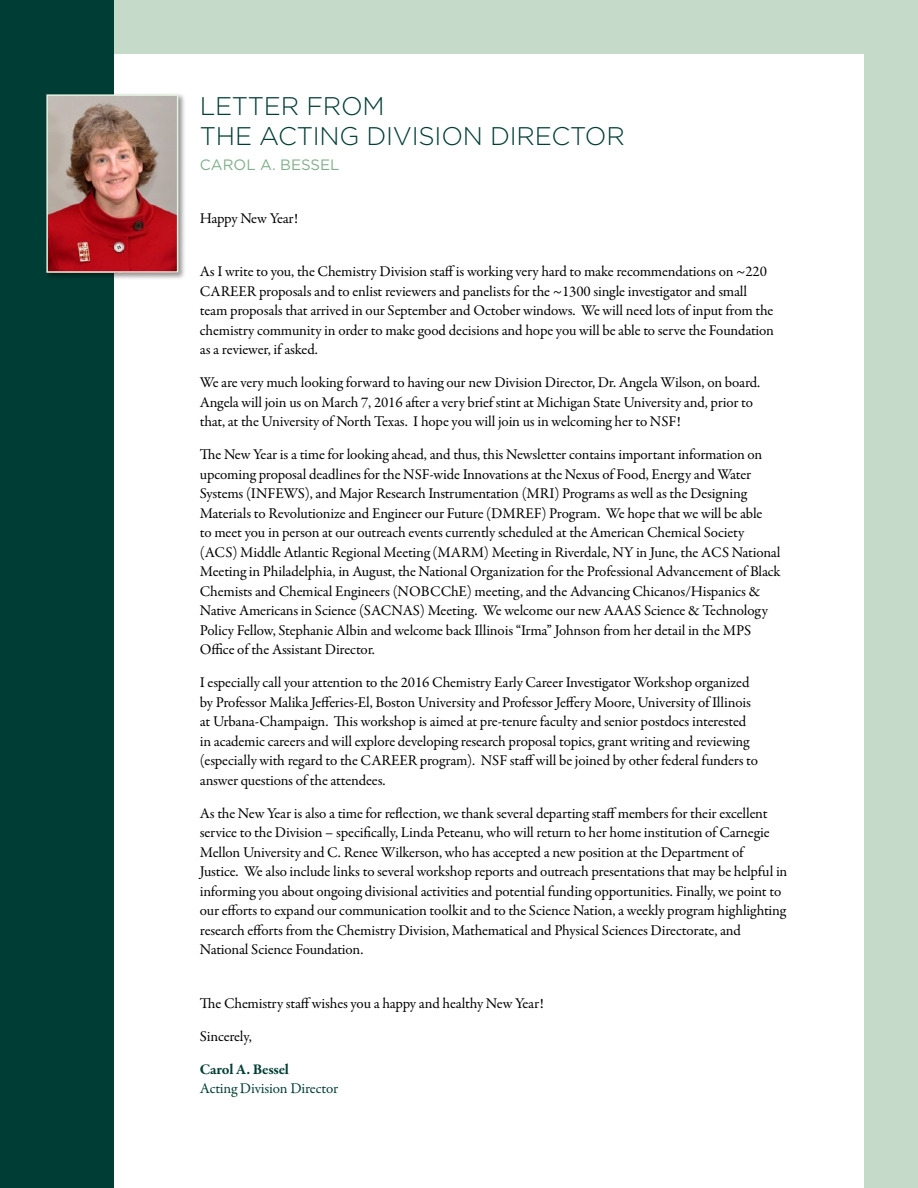
<style>
.page{position:relative;width:918px;height:1188px;background:#c5dac8}
.page>*{position:absolute;margin:0;border:0;box-sizing:border-box;transform-origin:0 0}
.Article_Heading{font:300 25.5px/30.6px "Gotham";letter-spacing:-.01em;color:#003d34}
.Body{font:15px/19.5px "Garamond Premr Pro";letter-spacing:-.01em;color:#000}
.Body-2{font:15px/19.5px "Garamond Premr Pro";letter-spacing:-.015em;color:#003d34}
.Article_Author{font:15px "Gotham";color:#81af8a}
.Article_Author-2{font:15px "Garamond Premr Pro";letter-spacing:-.015em;color:#000}
.s1{font-weight:700}
</style>
<div class="page">
<div style="left:0;top:54px;width:864px;height:1134px;background:#fff"></div>
<div style="left:0;top:0;width:113px;height:1188px;background:#003d34"></div>
<div style="left:45px;top:93px;width:141px;height:187px;background:#000;opacity:.42"></div>
<img style="left:49px;top:97px;width:126px;height:173px">
<div style="left:46px;top:94px;width:132px;height:179px;border:2px solid #e4f1e1"></div>
<p class="Article_Heading" style="left:200px;top:90px;width:426px">LETTER FROM<br>THE ACTING DIVISION DIRECTOR</p>
<p class="Article_Author" style="left:200px;top:155px;width:141px">CAROL A. BESSEL</p>
<p class="Article_Author-2" style="left:200px;top:209px;width:100px">Happy New Year!</p>
<p class="Body" style="left:200px;top:262px;width:576px">As I write to you, the Chemistry Division staff is working very hard to make recommendations on ~220<br>CAREER proposals and to enlist reviewers and panelists for the ~1300 single investigator and small team proposals that arrived in our September and October windows. We will need lots of input from the chemistry community in order to make good decisions and hope you will be able to serve the Foundation as a reviewer, if asked.</p>
<p class="Body" style="left:200px;top:373px;width:562px">We are very much looking forward to having our new Division Director, Dr. Angela Wilson, on board.<br>Angela will join us on March 7, 2016 after a very brief stint at Michigan State University and, prior to that, at the University of North Texas. I hope you will join us in welcoming her to NSF!</p>
<p class="Body" style="left:200px;top:445px;width:582px">The New Year is a time for looking ahead, and thus, this Newsletter contains important information on upcoming proposal deadlines for the NSF-wide Innovations at the Nexus of Food, Energy and Water Systems (INFEWS), and Major Research Instrumentation (MRI) Programs as well as the Designing Materials to Revolutionize and Engineer our Future (DMREF) Program. We hope that we will be able<br>to meet you in person at our outreach events currently scheduled at the American Chemical Society (ACS) Middle Atlantic Regional Meeting (MARM) Meeting in Riverdale, NY in June, the ACS National Meeting in Philadelphia, in August, the National Organization for the Professional Advancement of Black Chemists and Chemical Engineers (NOBCChE) meeting, and the Advancing Chicanos/Hispanics &amp; Native Americans in Science (SACNAS) Meeting. We welcome our new AAAS Science &amp; Technology Policy Fellow, Stephanie Albin and welcome back Illinois “Irma” Johnson from her detail in the MPS Office of the Assistant Director.</p>
<p class="Body" style="left:200px;top:673px;width:560px">I especially call your attention to the 2016 Chemistry Early Career Investigator Workshop organized by Professor Malika Jefferies-El, Boston University and Professor Jeffery Moore, University of Illinois at Urbana-Champaign. This workshop is aimed at pre-tenure faculty and senior postdocs interested in academic careers and will explore developing research proposal topics, grant writing and reviewing (especially with regard to the CAREER program). NSF staff will be joined by other federal funders to answer questions of the attendees.</p>
<p class="Body" style="left:200px;top:804px;width:589px">As the New Year is also a time for reflection, we thank several departing staff members for their excellent service to the Division – specifically, Linda Peteanu, who will return to her home institution of Carnegie Mellon University and C. Renee Wilkerson, who has accepted a new position at the Department of<br>Justice. We also include links to several workshop reports and outreach presentations that may be helpful in informing you about ongoing divisional activities and potential funding opportunities. Finally, we point to our efforts to expand our communication toolkit and to the Science Nation, a weekly program highlighting research efforts from the Chemistry Division, Mathematical and Physical Sciences Directorate, and National Science Foundation.</p>
<p class="Body" style="left:200px;top:994px;width:345px">The Chemistry staff wishes you a happy and healthy New Year!</p>
<p class="Body" style="left:200px;top:1027px;width:53px">Sincerely,</p>
<p class="Body-2" style="left:200px;top:1060px;width:140px"><span class="s1">Carol A. Bessel<br></span>Acting Division Director</p>
</div>
